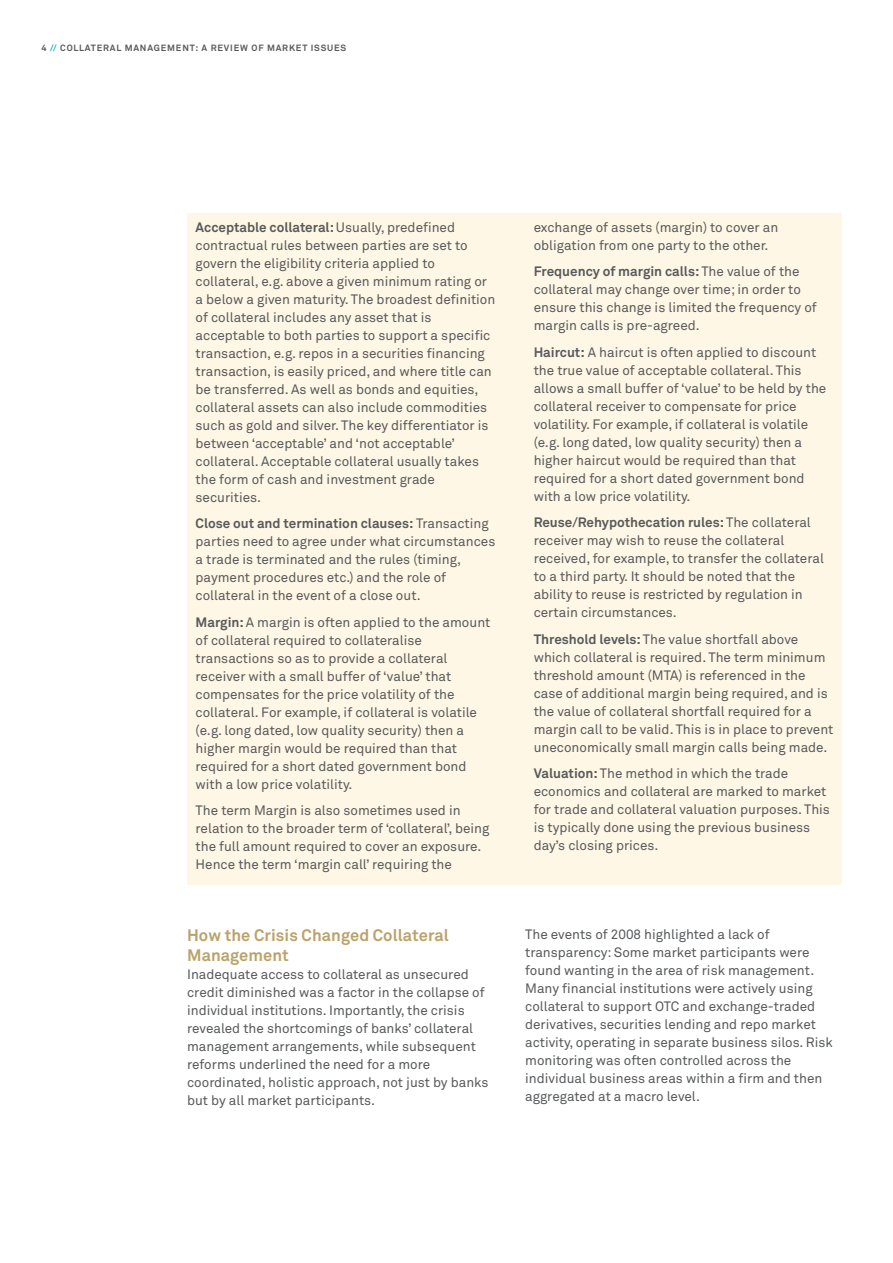
<style>
.page{position:relative;width:893px;height:1263px;background:#fff}
.page>*{position:absolute;margin:0;border:0;box-sizing:border-box;transform-origin:0 0}
.t1{font:700 16.5px/19.5px "Akkurat Pro";letter-spacing:.005em;color:#bba26a}
.t2{font:13.5px/18px "Akkurat Pro";color:#57595b}
.t3{font:700 9px "Akkurat Pro";letter-spacing:.09em;color:#57595b}
.s1{color:#00a3ab}
.s2{font-weight:700}
</style>
<div class="page">
<div style="left:187px;top:213px;width:655px;height:671px;background:#fff7e5"></div>
<p class="t3" style="left:41px;top:42px;width:306px">4 <span class="s1">//</span> COLLATERAL MANAGEMENT: A REVIEW OF MARKET ISSUES</p>
<p class="t2" style="left:196px;top:218px;width:301px"><span class="s2">Acceptable collateral:</span> Usually, predefined contractual rules between parties are set to govern the eligibility criteria applied to collateral, e.g. above a given minimum rating or a below a given maturity. The broadest definition of collateral includes any asset that is acceptable to both parties to support a specific transaction, e.g. repos in a securities financing transaction, is easily priced, and where title can be transferred. As well as bonds and equities, collateral assets can also include commodities such as gold and silver. The key differentiator is between ‘acceptable’ and ‘not acceptable’ collateral. Acceptable collateral usually takes the form of cash and investment grade securities.</p>
<p class="t2" style="left:196px;top:515px;width:301px"><span class="s2">Close out and termination clauses:</span> Transacting parties need to agree under what circumstances a trade is terminated and the rules (timing, payment procedures etc.) and the role of collateral in the event of a close out.</p>
<p class="t2" style="left:196px;top:613px;width:296px"><span class="s2">Margin:</span> A margin is often applied to the amount of collateral required to collateralise transactions so as to provide a collateral receiver with a small buffer of ‘value’ that compensates for the price volatility of the collateral. For example, if collateral is volatile (e.g. long dated, low quality security) then a higher margin would be required than that required for a short dated government bond with a low price volatility.</p>
<p class="t2" style="left:196px;top:802px;width:295px">The term Margin is also sometimes used in relation to the broader term of ‘collateral’, being the full amount required to cover an exposure.<br>Hence the term ‘margin call’ requiring the</p>
<p class="t1" style="left:187px;top:926px;width:263px">How the Crisis Changed Collateral<br>Management</p>
<p class="t2" style="left:187px;top:965px;width:303px">Inadequate access to collateral as unsecured credit diminished was a factor in the collapse of individual institutions. Importantly, the crisis revealed the shortcomings of banks’ collateral management arrangements, while subsequent reforms underlined the need for a more coordinated, holistic approach, not just by banks but by all market participants.</p>
<p class="t2" style="left:534px;top:218px;width:246px">exchange of assets (margin) to cover an obligation from one party to the other.</p>
<p class="t2" style="left:534px;top:263px;width:285px"><span class="s2">Frequency of margin calls:</span> The value of the collateral may change over time; in order to ensure this change is limited the frequency of margin calls is pre-agreed.</p>
<p class="t2" style="left:534px;top:343px;width:294px"><span class="s2">Haircut:</span> A haircut is often applied to discount the true value of acceptable collateral. This allows a small buffer of ‘value’ to be held by the collateral receiver to compensate for price volatility. For example, if collateral is volatile (e.g. long dated, low quality security) then a higher haircut would be required than that required for a short dated government bond with a low price volatility.</p>
<p class="t2" style="left:534px;top:514px;width:292px"><span class="s2">Reuse/Rehypothecation rules:</span> The collateral receiver may wish to reuse the collateral received, for example, to transfer the collateral to a third party. It should be noted that the ability to reuse is restricted by regulation in certain circumstances.</p>
<p class="t2" style="left:534px;top:630px;width:301px"><span class="s2">Threshold levels:</span> The value shortfall above which collateral is required. The term minimum threshold amount (MTA) is referenced in the case of additional margin being required, and is the value of collateral shortfall required for a margin call to be valid. This is in place to prevent uneconomically small margin calls being made.</p>
<p class="t2" style="left:534px;top:765px;width:298px"><span class="s2">Valuation:</span> The method in which the trade economics and collateral are marked to market for trade and collateral valuation purposes. This is typically done using the previous business day’s closing prices.</p>
<p class="t2" style="left:525px;top:925px;width:309px">The events of 2008 highlighted a lack of transparency: Some market participants were found wanting in the area of risk management.<br>Many financial institutions were actively using collateral to support OTC and exchange-traded derivatives, securities lending and repo market activity, operating in separate business silos. Risk monitoring was often controlled across the individual business areas within a firm and then aggregated at a macro level.</p>
</div>
